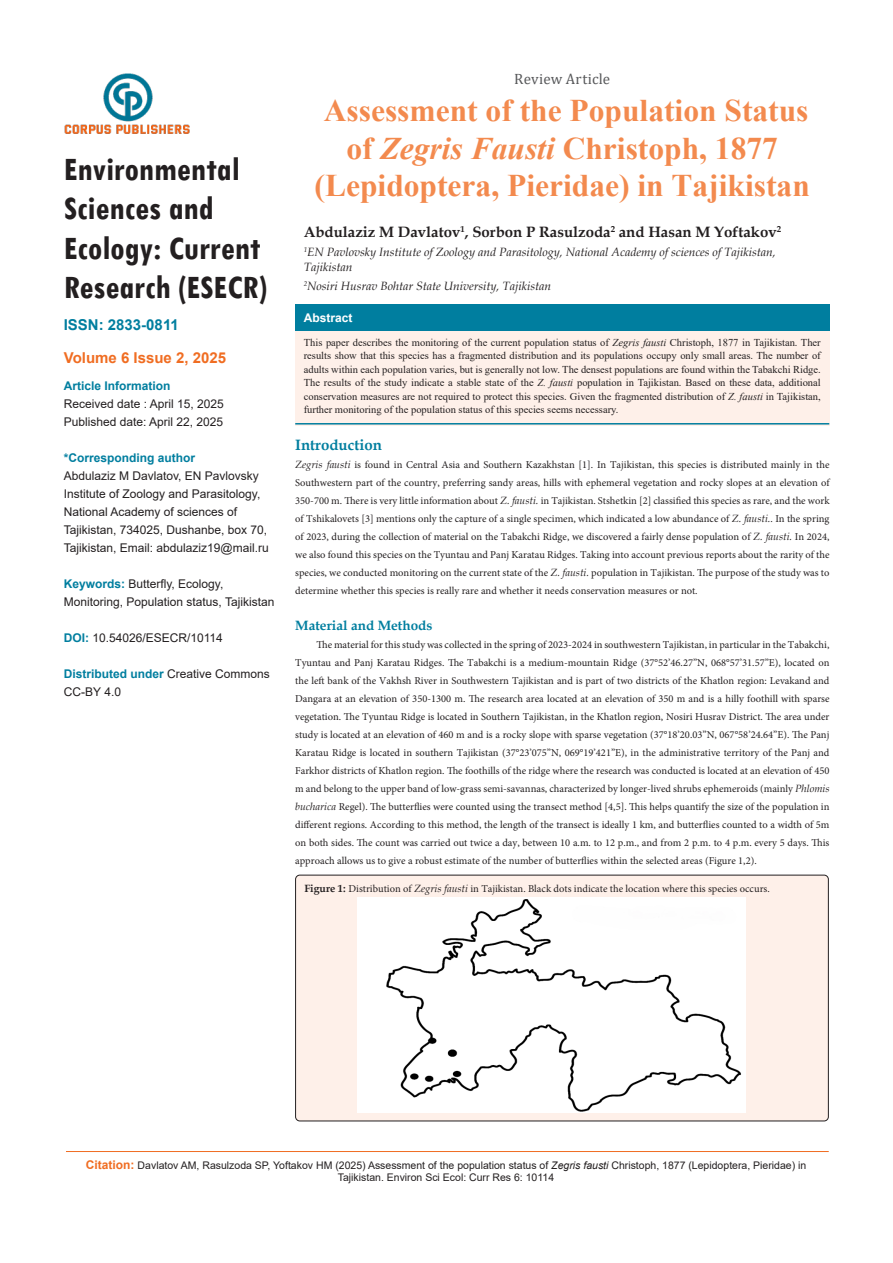
<style>
.page{position:relative;width:893px;height:1263px;background:#fff}
.page>*{position:absolute;margin:0;border:0;box-sizing:border-box;transform-origin:0 0}
.t1{font:700 condensed 34.65px/39.2px "Tw Cen";color:#231f20}
.t2{font:700 31.5px/37.5px "Times New Roman";color:#f38a4e;text-align:center}
.t3{font:700 15px "Book Antiqua";color:#231f20}
.t4{font:700 15px "Arial";color:#f06d22}
.t5{font:700 15px "Arial";color:#007e9f}
.t6{font:15px "Cambria";letter-spacing:.005em;color:#57585a}
.t7{font:700 15px "Book Antiqua";color:#007e9f}
.t8{font:700 13.5px "Book Antiqua";color:#007e9f}
.t9{font:12px/18px "Arial";color:#231f20}
.t10{font:italic 12px/15px "Book Antiqua";color:#231f20}
.t11{font:700 12px "Arial";color:#007e9f}
.t12{font:700 12px "Arial";color:#fff}
.t13{font:10.5px/18px "Minion Pro";color:#231f20;text-align:justify}
.t14{font:10.5px/13.5px "Times New Roman";color:#231f20;text-align:justify}
.t15{font:10.5px/12.6px "Arial";color:#231f20;text-align:center}
.s1{font-weight:700;color:#007e9f}
.s2{font-style:italic}
.s3{font-family:"Book Antiqua";font-style:italic}
.s4{font-family:"Book Antiqua";font-weight:700}
.s5{font-weight:700;font-size:12px;color:#f06d22}
</style>
<div class="page">
<hr style="left:66px;top:1151px;width:763px;height:1px;background:#f06d22">
<img style="left:65px;top:73px;width:125px;height:61px">
<div style="left:295px;top:328px;width:534px;height:98px;background:#fef0e9"></div>
<hr style="left:295px;top:423px;width:534px;height:1px;background:#007e9f">
<div style="left:295px;top:305px;width:534px;height:26px;background:#007e9f"></div>
<div style="left:296px;top:875px;width:532px;height:246px;background:#fef0e9;border-radius:4px"></div>
<div style="left:295px;top:875px;width:534px;height:246px;border:1px solid #231f20;border-radius:4px"></div>
<div style="left:358px;top:897px;width:387px;height:215px;background:#fff"></div>
<h1 class="t1" style="left:64px;top:149px;width:205px">Environmental<br>Sciences and<br>Ecology: Current<br>Research (ESECR)</h1>
<p class="t5" style="left:64px;top:314px;width:117px">ISSN: 2833-0811</p>
<p class="t4" style="left:64px;top:348px;width:164px">Volume 6 Issue 2, 2025</p>
<p class="t11" style="left:64px;top:377px;width:108px">Article Information</p>
<p class="t9" style="left:64px;top:395px;width:162px">Received date : April 15, 2025<br>Published date: April 22, 2025</p>
<p class="t11" style="left:64px;top:449px;width:133px">*Corresponding author</p>
<p class="t9" style="left:64px;top:467px;width:206px">Abdulaziz M Davlatov, EN Pavlovsky Institute of Zoology and Parasitology, National Academy of sciences of Tajikistan, 734025, Dushanbe, box 70, Tajikistan, Email: abdulaziz19@mail.ru</p>
<p class="t9" style="left:64px;top:575px;width:212px"><span class="s1">Keywords:</span> Butterfly, Ecology,<br>Monitoring, Population status, Tajikistan</p>
<p class="t9" style="left:64px;top:629px;width:161px"><span class="s1">DOI:</span> 10.54026/ESECR/10114</p>
<p class="t9" style="left:64px;top:665px;width:208px"><span class="s1">Distributed under</span> Creative Commons<br>CC-BY 4.0</p>
<p class="t6" style="left:514px;top:70px;width:97px">Review Article</p>
<p class="t2" style="left:315px;top:91px;width:497px">Assessment of the Population Status of <span class="s2">Zegris Fausti</span> Christoph, 1877 (Lepidoptera, Pieridae) in Tajikistan</p>
<p class="t3" style="left:304px;top:221px;width:479px">Abdulaziz M Davlatov<sup>1</sup>, Sorbon P Rasulzoda<sup>2</sup> and Hasan M Yoftakov<sup>2</sup></p>
<p class="t10" style="left:304px;top:244px;width:474px"><sup>1</sup>EN Pavlovsky Institute of Zoology and Parasitology, National Academy of sciences of Tajikistan,<br>Tajikistan</p>
<p class="t10" style="left:304px;top:278px;width:249px"><sup>2</sup>Nosiri Husrav Bohtar State University, Tajikistan</p>
<p class="t12" style="left:304px;top:309px;width:50px">Abstract</p>
<p class="t14" style="left:304px;top:335px;width:519px">This paper describes the monitoring of the current population status of <span class="s2">Zegris fausti</span> Christoph, 1877 in Tajikistan. Ther results show that this species has a fragmented distribution and its populations occupy only small areas. The number of adults within each population varies, but is generally not low. The densest populations are found within the Tabakchi Ridge.<br>The results of the study indicate a stable state of the <span class="s2">Z. fausti</span> population in Tajikistan. Based on these data, additional conservation measures are not required to protect this species. Given the fragmented distribution of <span class="s2">Z. fausti</span> in Tajikistan, further monitoring of the population status of this species seems necessary.</p>
<p class="t7" style="left:295px;top:435px;width:88px">Introduction</p>
<p class="t13" style="left:295px;top:456px;width:536px"><span class="s3">Zegris fausti</span> is found in Central Asia and Southern Kazakhstan [1]. In Tajikistan, this species is distributed mainly in the Southwestern part of the country, preferring sandy areas, hills with ephemeral vegetation and rocky slopes at an elevation of 350-700 m. There is very little information about <span class="s3">Z. fausti.</span> in Tajikistan. Stshetkin [2] classified this species as rare, and the work of Tshikalovets [3] mentions only the capture of a single specimen, which indicated a low abundance of <span class="s3">Z. fausti.</span>. In the spring of 2023, during the collection of material on the Tabakchi Ridge, we discovered a fairly dense population of <span class="s3">Z. fausti.</span> In 2024, we also found this species on the Tyuntau and Panj Karatau Ridges. Taking into account previous reports about the rarity of the species, we conducted monitoring on the current state of the <span class="s3">Z. fausti.</span> population in Tajikistan. The purpose of the study was to determine whether this species is really rare and whether it needs conservation measures or not.</p>
<p class="t8" style="left:295px;top:616px;width:139px">Material and Methods</p>
<p class="t13" style="left:295px;top:636px;width:536px;text-indent:21px">The material for this study was collected in the spring of 2023-2024 in southwestern Tajikistan, in particular in the Tabakchi, Tyuntau and Panj Karatau Ridges. The Tabakchi is a medium-mountain Ridge (37°52’46.27”N, 068°57’31.57”E), located on the left bank of the Vakhsh River in Southwestern Tajikistan and is part of two districts of the Khatlon region: Levakand and Dangara at an elevation of 350-1300 m. The research area located at an elevation of 350 m and is a hilly foothill with sparse vegetation. The Tyuntau Ridge is located in Southern Tajikistan, in the Khatlon region, Nosiri Husrav District. The area under study is located at an elevation of 460 m and is a rocky slope with sparse vegetation (37°18’20.03”N, 067°58’24.64”E). The Panj Karatau Ridge is located in southern Tajikistan (37°23’075”N, 069°19’421”E), in the administrative territory of the Panj and Farkhor districts of Khatlon region. The foothills of the ridge where the research was conducted is located at an elevation of 450 m and belong to the upper band of low-grass semi-savannas, characterized by longer-lived shrubs ephemeroids (mainly <span class="s3">Phlomis bucharica</span> Regel). The butterflies were counted using the transect method [4,5]. This helps quantify the size of the population in different regions. According to this method, the length of the transect is ideally 1 km, and butterflies counted to a width of 5m on both sides. The count was carried out twice a day, between 10 a.m. to 12 p.m., and from 2 p.m. to 4 p.m. every 5 days. This approach allows us to give a robust estimate of the number of butterflies within the selected areas (Figure 1,2).</p>
<p class="t13" style="left:304px;top:879px;width:467px"><span class="s4">Figure 1:</span> Distribution of <span class="s3">Zegris fausti</span> in Tajikistan. Black dots indicate the location where this species occurs.</p>
<p class="t15" style="left:86px;top:1158px;width:722px"><span class="s5">Citation:</span> Davlatov AM, Rasulzoda SP, Yoftakov HM (2025) Assessment of the population status of <span class="s2">Zegris fausti</span> Christoph, 1877 (Lepidoptera, Pieridae) in<br>Tajikistan. Environ Sci Ecol: Curr Res 6: 10114</p>
</div>
